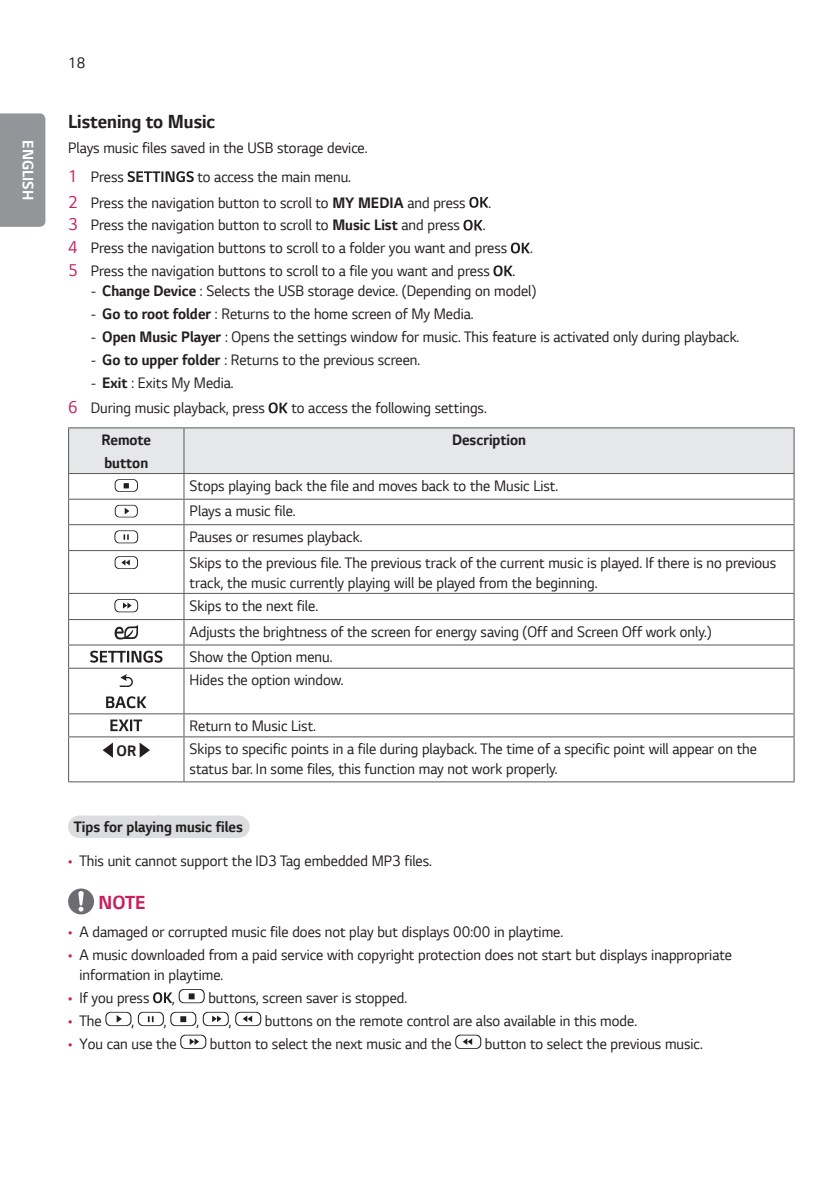
<style>
.page{position:relative;width:840px;height:1191px;background:#fff}
.page>*{position:absolute;margin:0;border:0;box-sizing:border-box;transform-origin:0 0}
.Title3{font:700 20px "LG Smart";color:#231f20;scale:.95 1}
.Warning{font:700 20px "LG Smart";color:#c8205d;scale:.95 1}
.Body{font:16px/20px "LG Smart";color:#231f20;scale:.95 1}
.Body_Bold_Center{font:700 16px "LG Smart";color:#231f20;scale:.95 1}
.Gray_Title{font:700 16px "LG Smart";color:#231f20;scale:.95 1}
.t1{font:700 16px "LG Smart";color:#fff;scale:.95 1}
.s1{font-size:18px;color:#c8205d}
.s2{font-weight:700}
.s3{color:#c8205d}
</style>
<div class="page">
<div style="left:0;top:113px;width:45px;height:114px;background:#939598"></div>
<div style="left:79px;top:815px;width:158px;height:22px;background:#eff0f0"></div>
<div style="left:79px;top:816px;width:158px;height:22px;background:#dcdddf"></div>
<svg style="left:237px;top:815px;width:1px;height:23px"></svg>
<svg style="left:127px;top:171px;width:67px;height:11px"></svg>
<svg style="left:469px;top:197px;width:19px;height:11px"></svg>
<svg style="left:463px;top:220px;width:19px;height:11px"></svg>
<svg style="left:510px;top:243px;width:19px;height:10px"></svg>
<svg style="left:493px;top:265px;width:19px;height:11px"></svg>
<svg style="left:268px;top:402px;width:19px;height:11px"></svg>
<hr style="left:68px;top:427px;width:116px;height:1px;background:#57585a">
<hr style="left:184px;top:427px;width:610px;height:1px;background:#57585a">
<hr style="left:68px;top:550px;width:116px;height:1px;background:#57585a">
<hr style="left:68px;top:551px;width:1px;height:42px;background:#57585a">
<hr style="left:184px;top:550px;width:610px;height:1px;background:#57585a">
<hr style="left:183px;top:551px;width:1px;height:42px;background:#57585a">
<hr style="left:793px;top:551px;width:1px;height:42px;background:#57585a">
<hr style="left:68px;top:593px;width:116px;height:1px;background:#57585a">
<hr style="left:184px;top:593px;width:610px;height:1px;background:#57585a">
<hr style="left:68px;top:619px;width:116px;height:1px;background:#57585a">
<hr style="left:184px;top:619px;width:610px;height:1px;background:#57585a">
<hr style="left:68px;top:644px;width:116px;height:1px;background:#57585a">
<svg style="left:68px;top:594px;width:1px;height:73px"></svg>
<hr style="left:184px;top:644px;width:610px;height:1px;background:#57585a">
<svg style="left:183px;top:594px;width:1px;height:73px"></svg>
<svg style="left:793px;top:594px;width:1px;height:73px"></svg>
<hr style="left:68px;top:667px;width:116px;height:1px;background:#57585a">
<hr style="left:68px;top:668px;width:1px;height:45px;background:#57585a">
<hr style="left:184px;top:667px;width:610px;height:1px;background:#57585a">
<hr style="left:183px;top:668px;width:1px;height:45px;background:#57585a">
<hr style="left:793px;top:668px;width:1px;height:45px;background:#57585a">
<hr style="left:68px;top:713px;width:116px;height:1px;background:#57585a">
<svg style="left:68px;top:714px;width:1px;height:22px"></svg>
<hr style="left:184px;top:713px;width:610px;height:1px;background:#57585a">
<svg style="left:183px;top:714px;width:1px;height:22px"></svg>
<svg style="left:793px;top:714px;width:1px;height:22px"></svg>
<hr style="left:68px;top:736px;width:116px;height:1px;background:#57585a">
<hr style="left:68px;top:737px;width:1px;height:44px;background:#57585a">
<hr style="left:184px;top:736px;width:610px;height:1px;background:#57585a">
<hr style="left:183px;top:737px;width:1px;height:44px;background:#57585a">
<hr style="left:793px;top:737px;width:1px;height:44px;background:#57585a">
<hr style="left:68px;top:781px;width:116px;height:1px;background:#57585a">
<hr style="left:184px;top:781px;width:610px;height:1px;background:#57585a">
<svg style="left:68px;top:428px;width:726px;height:122px"></svg>
<svg style="left:114px;top:556px;width:24px;height:13px"></svg>
<svg style="left:114px;top:599px;width:24px;height:13px"></svg>
<svg style="left:114px;top:625px;width:24px;height:14px"></svg>
<svg style="left:90px;top:650px;width:72px;height:12px"></svg>
<svg style="left:120px;top:674px;width:13px;height:13px"></svg>
<svg style="left:106px;top:696px;width:40px;height:12px"></svg>
<svg style="left:110px;top:719px;width:32px;height:12px"></svg>
<svg style="left:103px;top:742px;width:10px;height:16px"></svg>
<svg style="left:140px;top:743px;width:10px;height:15px"></svg>
<svg style="left:68px;top:888px;width:26px;height:26px"></svg>
<svg style="left:153px;top:992px;width:19px;height:11px"></svg>
<svg style="left:178px;top:989px;width:26px;height:14px"></svg>
<svg style="left:105px;top:1011px;width:26px;height:15px"></svg>
<svg style="left:138px;top:1011px;width:26px;height:15px"></svg>
<svg style="left:170px;top:1011px;width:26px;height:15px"></svg>
<svg style="left:203px;top:1011px;width:26px;height:15px"></svg>
<svg style="left:235px;top:1011px;width:26px;height:15px"></svg>
<svg style="left:180px;top:1034px;width:26px;height:15px"></svg>
<svg style="left:455px;top:1034px;width:26px;height:15px"></svg>
<p class="t1" style="left:39px;top:140px;width:65px;rotate:90deg">ENGLISH</p>
<p class="Body" style="left:68px;top:52px;width:20px">18</p>
<p class="Title3" style="left:68px;top:108px;width:156px">Listening to Music</p>
<p class="Body" style="left:68px;top:138px;width:316px">Plays music files saved in the USB storage device.</p>
<p class="Body" style="left:68px;top:166px;width:60px"><span class="s1">1</span> Press</p>
<p class="Body" style="left:197px;top:166px;width:163px">to access the main menu.</p>
<p class="Body" style="left:68px;top:192px;width:420px"><span class="s1">2</span> Press the navigation button to scroll to <span class="s2">MY MEDIA</span> and press</p>
<p class="Body" style="left:488px;top:192px;width:4px">.</p>
<p class="Body" style="left:68px;top:215px;width:413px"><span class="s1">3</span> Press the navigation button to scroll to <span class="s2">Music List</span> and press</p>
<p class="Body" style="left:482px;top:215px;width:4px">.</p>
<p class="Body" style="left:68px;top:237px;width:463px"><span class="s1">4</span> Press the navigation buttons to scroll to a folder you want and press</p>
<p class="Body" style="left:529px;top:237px;width:4px">.</p>
<p class="Body" style="left:68px;top:260px;width:445px"><span class="s1">5</span> Press the navigation buttons to scroll to a file you want and press</p>
<p class="Body" style="left:512px;top:260px;width:4px">.</p>
<p class="Body" style="left:91px;top:280px;width:470px">- <span class="s2">Change Device</span> : Selects the USB storage device. (Depending on model)</p>
<p class="Body" style="left:91px;top:303px;width:404px">- <span class="s2">Go to root folder</span> : Returns to the home screen of My Media.</p>
<p class="Body" style="left:91px;top:326px;width:683px">- <span class="s2">Open Music Player</span> : Opens the settings window for music. This feature is activated only during playback.</p>
<p class="Body" style="left:91px;top:349px;width:348px">- <span class="s2">Go to upper folder</span> : Returns to the previous screen.</p>
<p class="Body" style="left:91px;top:372px;width:152px">- <span class="s2">Exit</span> : Exits My Media.</p>
<p class="Body" style="left:68px;top:397px;width:208px"><span class="s1">6</span> During music playback, press</p>
<p class="Body" style="left:291px;top:397px;width:207px">to access the following settings.</p>
<p class="Body_Bold_Center" style="left:101px;top:429px;width:54px">Remote</p>
<p class="Body_Bold_Center" style="left:104px;top:452px;width:48px">button</p>
<p class="Body_Bold_Center" style="left:452px;top:429px;width:79px">Description</p>
<p class="Body" style="left:189px;top:475px;width:389px">Stops playing back the file and moves back to the Music List.</p>
<p class="Body" style="left:189px;top:500px;width:113px">Plays a music file.</p>
<p class="Body" style="left:189px;top:526px;width:183px">Pauses or resumes playback.</p>
<p class="Body" style="left:189px;top:552px;width:618px">Skips to the previous file. The previous track of the current music is played. If there is no previous track, the music currently playing will be played from the beginning.</p>
<p class="Body" style="left:189px;top:595px;width:137px">Skips to the next file.</p>
<p class="Body" style="left:189px;top:621px;width:550px">Adjusts the brightness of the screen for energy saving (Off and Screen Off work only.)</p>
<p class="Body" style="left:189px;top:646px;width:152px">Show the Option menu.</p>
<p class="Body" style="left:189px;top:669px;width:163px">Hides the option window.</p>
<p class="Body" style="left:189px;top:715px;width:134px">Return to Music List.</p>
<p class="Body_Bold_Center" style="left:116px;top:740px;width:22px">OR</p>
<p class="Body" style="left:189px;top:738px;width:598px">Skips to specific points in a file during playback. The time of a specific point will appear on the status bar. In some files, this function may not work properly.</p>
<p class="Gray_Title" style="left:74px;top:816px;width:179px">Tips for playing music files</p>
<p class="Body" style="left:68px;top:850px;width:384px"><span class="s3">•</span> This unit cannot support the ID3 Tag embedded MP3 files.</p>
<p class="Warning" style="left:98px;top:888px;width:51px">NOTE</p>
<p class="Body" style="left:68px;top:921px;width:522px"><span class="s3">•</span> A damaged or corrupted music file does not play but displays 00:00 in playtime.</p>
<p class="Body" style="left:79px;top:944px;width:688px;text-indent:-11px"><span class="s3">•</span> A music downloaded from a paid service with copyright protection does not start but displays inappropriate information in playtime.</p>
<p class="Body" style="left:68px;top:987px;width:87px"><span class="s3">•</span> If you press</p>
<p class="Body" style="left:172px;top:987px;width:4px">,</p>
<p class="Body" style="left:208px;top:987px;width:211px">buttons, screen saver is stopped.</p>
<p class="Body" style="left:68px;top:1010px;width:37px"><span class="s3">•</span> The</p>
<p class="Body" style="left:131px;top:1010px;width:4px">,</p>
<p class="Body" style="left:164px;top:1010px;width:4px">,</p>
<p class="Body" style="left:196px;top:1010px;width:4px">,</p>
<p class="Body" style="left:229px;top:1010px;width:4px">,</p>
<p class="Body" style="left:265px;top:1010px;width:393px">buttons on the remote control are also available in this mode.</p>
<p class="Body" style="left:68px;top:1033px;width:116px"><span class="s3">•</span> You can use the</p>
<p class="Body" style="left:210px;top:1033px;width:255px">button to select the next music and the</p>
<p class="Body" style="left:484px;top:1033px;width:231px">button to select the previous music.</p>
</div>
